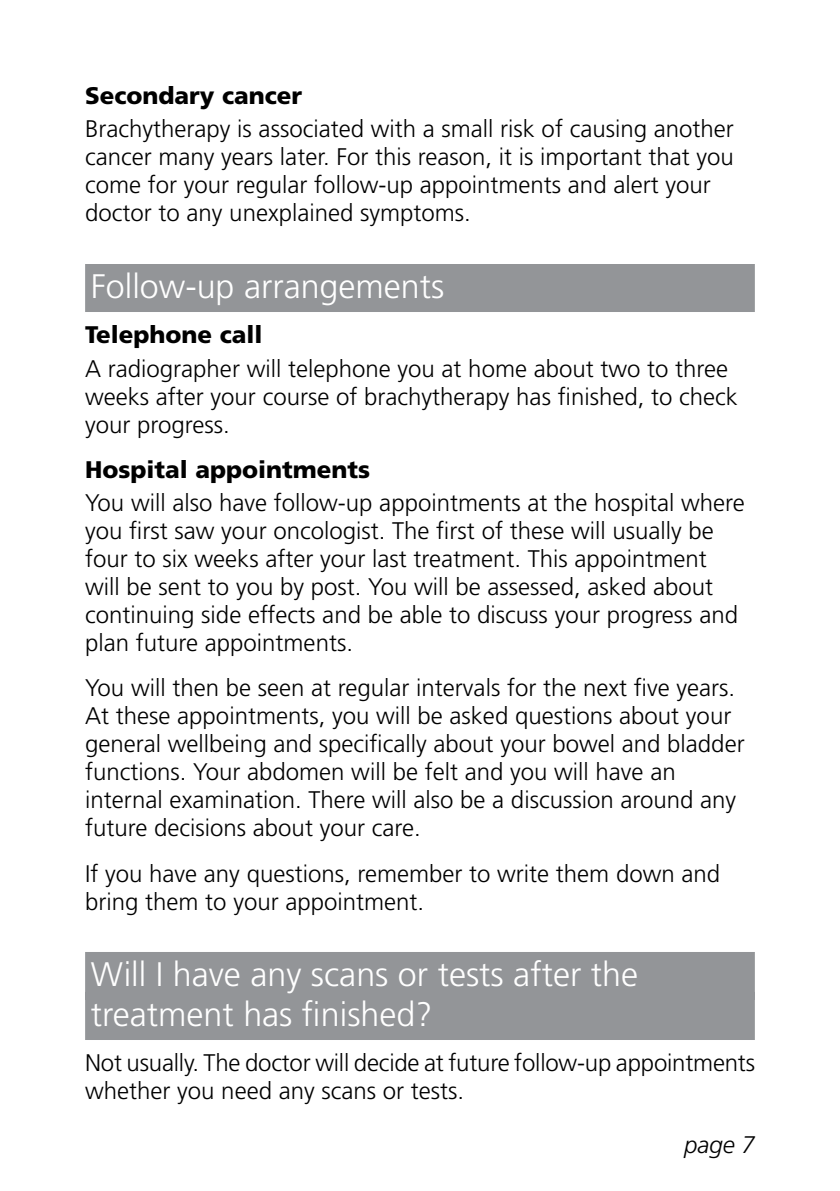
<style>
.page{position:relative;width:840px;height:1191px;background:#fff}
.page>*{position:absolute;margin:0;border:0;box-sizing:border-box;transform-origin:0 0}
.t1{font:300 34px/40px "Frutiger";color:#fff}
.t2{font:300 24px/28px "Frutiger";color:#000}
.t3{font:900 24px "Frutiger";color:#000}
.t4{font:italic 300 24px "Frutiger";color:#000}
</style>
<div class="page">
<div style="left:85px;top:264px;width:669px;height:48px;background:#939598"></div>
<div style="left:85px;top:952px;width:669px;height:48px;background:#939598"></div>
<div style="left:85px;top:992px;width:669px;height:48px;background:#939598"></div>
<p class="t3" style="left:85px;top:81px;width:218px">Secondary cancer</p>
<p class="t2" style="left:85px;top:115px;width:650px">Brachytherapy is associated with a small risk of causing another cancer many years later. For this reason, it is important that you come for your regular follow-up appointments and alert your doctor to any unexplained symptoms.</p>
<h1 class="t1" style="left:91px;top:266px;width:355px">Follow-up arrangements</h1>
<p class="t3" style="left:85px;top:320px;width:179px">Telephone call</p>
<p class="t2" style="left:85px;top:354px;width:654px">A radiographer will telephone you at home about two to three weeks after your course of brachytherapy has finished, to check your progress.</p>
<p class="t3" style="left:85px;top:455px;width:286px">Hospital appointments</p>
<p class="t2" style="left:85px;top:489px;width:660px">You will also have follow-up appointments at the hospital where you first saw your oncologist. The first of these will usually be four to six weeks after your last treatment. This appointment will be sent to you by post. You will be assessed, asked about continuing side effects and be able to discuss your progress and plan future appointments.</p>
<p class="t2" style="left:85px;top:674px;width:660px">You will then be seen at regular intervals for the next five years.<br>At these appointments, you will be asked questions about your general wellbeing and specifically about your bowel and bladder functions. Your abdomen will be felt and you will have an internal examination. There will also be a discussion around any future decisions about your care.</p>
<p class="t2" style="left:85px;top:859px;width:636px">If you have any questions, remember to write them down and bring them to your appointment.</p>
<h1 class="t1" style="left:91px;top:954px;width:548px">Will I have any scans or tests after the treatment has finished?</h1>
<p class="t2" style="left:85px;top:1048px;width:671px">Not usually. The doctor will decide at future follow-up appointments whether you need any scans or tests.</p>
<p class="t4" style="left:683px;top:1131px;width:72px">page 7</p>
</div>
